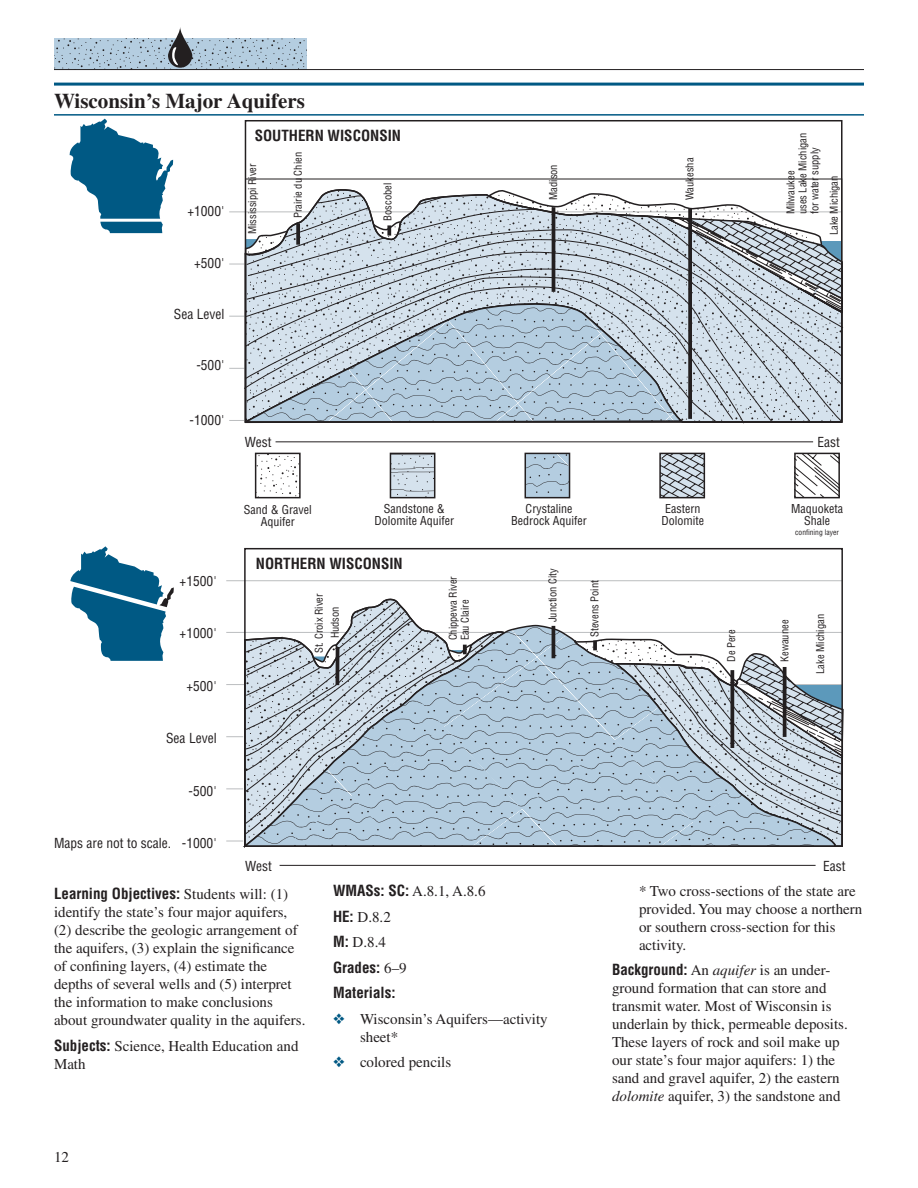
<style>
.page{position:relative;width:918px;height:1188px;background:#fff}
.page>*{position:absolute;margin:0;border:0;box-sizing:border-box;transform-origin:0 0}
.t1{font:700 21px "Times LT Std";color:#231f20}
.t2{font:15px/18px "Times LT Std";color:#231f20}
.t3{font:700 condensed 15px/25.5px "Helvetica LT Std";color:#231f20}
.t4{font:condensed 13.5px "Helvetica LT Std";color:#231f20}
.t5{font:condensed 12px/12px "Helvetica LT Std";color:#231f20;text-align:center}
.t6{font:condensed 10.5px/12px "Helvetica LT Std";color:#231f20}
.t7{font:condensed 7.5px "Helvetica LT Std";color:#231f20}
.s1{font-family:"Times LT Std";font-weight:400;font-stretch:normal}
.s2{font-family:"Helvetica LT Std";font-weight:700;font-stretch:condensed}
.s3{color:#005984}
.s4{font-style:italic}
</style>
<div class="page">
<hr style="left:229px;top:212px;width:612px;height:1px;background:#bbbdbf">
<svg style="left:229px;top:264px;width:14px;height:1px"></svg>
<hr style="left:226px;top:684px;width:616px;height:1px;background:#bbbdbf">
<svg style="left:226px;top:841px;width:15px;height:1px"></svg>
<svg style="left:226px;top:788px;width:15px;height:1px"></svg>
<svg style="left:226px;top:736px;width:15px;height:1px"></svg>
<hr style="left:226px;top:632px;width:616px;height:1px;background:#bbbdbf">
<hr style="left:226px;top:580px;width:616px;height:1px;background:#bbbdbf">
<svg style="left:243px;top:120px;width:601px;height:728px"></svg>
<svg style="left:69px;top:119px;width:104px;height:114px"></svg>
<svg style="left:70px;top:546px;width:104px;height:115px"></svg>
<hr style="left:276px;top:441px;width:537px;height:1px;background:#231f20">
<hr style="left:280px;top:865px;width:536px;height:1px;background:#231f20">
<hr style="left:336px;top:647px;width:3px;height:38px;background:#231f20">
<svg style="left:445px;top:642px;width:35px;height:25px"></svg>
<svg style="left:593px;top:640px;width:4px;height:10px"></svg>
<svg style="left:730px;top:670px;width:4px;height:78px"></svg>
<hr style="left:552px;top:626px;width:3px;height:32px;background:#231f20">
<svg style="left:783px;top:667px;width:4px;height:70px"></svg>
<svg style="left:296px;top:223px;width:4px;height:22px"></svg>
<svg style="left:387px;top:225px;width:4px;height:11px"></svg>
<hr style="left:552px;top:207px;width:3px;height:85px;background:#231f20">
<svg style="left:688px;top:209px;width:4px;height:210px"></svg>
<svg style="left:54px;top:38px;width:252px;height:31px;background:#aec6d8"></svg>
<svg style="left:168px;top:27px;width:24px;height:41px"></svg>
<svg style="left:172px;top:47px;width:8px;height:18px"></svg>
<hr style="left:54px;top:69px;width:810px;height:1px;background:#231f20">
<hr style="left:54px;top:83px;width:810px;height:3px;background:#005984">
<hr style="left:54px;top:114px;width:810px;height:2px;background:#005984">
<h1 class="t1" style="left:54px;top:93px;width:252px">Wisconsin’s Major Aquifers</h1>
<p class="t4" style="left:187px;top:207px;width:39px">+1000'</p>
<p class="t4" style="left:194px;top:258px;width:32px">+500'</p>
<p class="t4" style="left:174px;top:309px;width:52px">Sea Level</p>
<p class="t4" style="left:196px;top:360px;width:30px">-500'</p>
<p class="t4" style="left:190px;top:415px;width:36px">-1000'</p>
<p class="t3" style="left:255px;top:124px;width:148px">SOUTHERN WISCONSIN</p>
<p class="t6" style="left:248px;top:234px;width:72px;rotate:-90deg">Mississippi River</p>
<p class="t6" style="left:294px;top:218px;width:67px;rotate:-90deg">Prairie du Chien</p>
<p class="t6" style="left:383px;top:221px;width:39px;rotate:-90deg">Boscobel</p>
<p class="t6" style="left:549px;top:200px;width:37px;rotate:-90deg">Madison</p>
<p class="t6" style="left:685px;top:200px;width:44px;rotate:-90deg">Waukesha</p>
<p class="t6" style="left:786px;top:214px;width:83px;rotate:-90deg">Milwaukee<br>uses Lake Michigan for water supply</p>
<p class="t6" style="left:830px;top:235px;width:61px;rotate:-90deg">Lake Michigan</p>
<p class="t4" style="left:245px;top:437px;width:28px">West</p>
<p class="t4" style="left:818px;top:437px;width:24px">East</p>
<p class="t4" style="left:180px;top:576px;width:39px">+1500'</p>
<p class="t4" style="left:180px;top:628px;width:39px">+1000'</p>
<p class="t4" style="left:186px;top:681px;width:32px">+500'</p>
<p class="t4" style="left:166px;top:734px;width:52px">Sea Level</p>
<p class="t4" style="left:189px;top:786px;width:30px">-500'</p>
<p class="t4" style="left:54px;top:839px;width:119px">Maps are not to scale.</p>
<p class="t4" style="left:182px;top:839px;width:36px">-1000'</p>
<p class="t5" style="left:244px;top:505px;width:69px">Sand &amp; Gravel<br>Aquifer</p>
<p class="t5" style="left:375px;top:504px;width:81px">Sandstone &amp;<br>Dolomite Aquifer</p>
<p class="t5" style="left:511px;top:504px;width:77px">Crystaline<br>Bedrock Aquifer</p>
<p class="t5" style="left:662px;top:504px;width:44px">Eastern<br>Dolomite</p>
<p class="t5" style="left:791px;top:504px;width:53px">Maquoketa<br>Shale</p>
<p class="t7" style="left:795px;top:530px;width:45px">confining layer</p>
<p class="t3" style="left:256px;top:553px;width:148px">NORTHERN WISCONSIN</p>
<p class="t6" style="left:312px;top:653px;width:61px;line-height:16px;text-align:center;rotate:-90deg">St. Croix River<br>Hudson</p>
<p class="t6" style="left:449px;top:640px;width:66px;rotate:-90deg">Chippewa River<br>Eau Claire</p>
<p class="t6" style="left:548px;top:622px;width:55px;rotate:-90deg">Junction City</p>
<p class="t6" style="left:590px;top:637px;width:58px;rotate:-90deg">Stevens Point</p>
<p class="t6" style="left:727px;top:662px;width:34px;rotate:-90deg">De Pere</p>
<p class="t6" style="left:780px;top:662px;width:43px;rotate:-90deg">Kewaunee</p>
<p class="t6" style="left:816px;top:674px;width:61px;rotate:-90deg">Lake Michigan</p>
<p class="t4" style="left:245px;top:861px;width:28px">West</p>
<p class="t4" style="left:823px;top:861px;width:24px">East</p>
<p class="t3" style="left:54px;top:883px;width:236px">Learning Objectives: <span class="s1">Students will: (1)</span></p>
<p class="t2" style="left:54px;top:905px;width:253px">identify the state’s four major aquifers, (2) describe the geologic arrangement of the aquifers, (3) explain the significance of confining layers, (4) estimate the depths of several wells and (5) interpret the information to make conclusions about groundwater quality in the aquifers.</p>
<p class="t2" style="left:54px;top:1038px;width:246px"><span class="s2">Subjects:</span> Science, Health Education and<br>Math</p>
<p class="t2" style="left:333px;top:880px;width:154px;line-height:25.5px"><span class="s2">WMASs: SC:</span> A.8.1, A.8.6<br><span class="s2">HE:</span> D.8.2<br><span class="s2">M:</span> D.8.4</p>
<p class="t3" style="left:333px;top:957px;width:75px">Grades: <span class="s1">6–9<br></span>Materials:</p>
<p class="t2" style="left:360px;top:1011px;width:189px;text-indent:-27px"><span class="s3">❖</span> Wisconsin’s Aquifers—activity sheet*</p>
<p class="t2" style="left:333px;top:1055px;width:120px"><span class="s3">❖</span> colored pencils</p>
<p class="t2" style="left:54px;top:1149px;width:16px">12</p>
<p class="t2" style="left:639px;top:883px;width:225px">* Two cross-sections of the state are provided. You may choose a northern or southern cross-section for this activity.</p>
<p class="t2" style="left:612px;top:963px;width:237px"><span class="s2">Background:</span> An <span class="s4">aquifer</span> is an under&shy;ground formation that can store and transmit water. Most of Wisconsin is underlain by thick, permeable deposits.<br>These layers of rock and soil make up our state’s four major aquifers: 1) the sand and gravel aquifer, 2) the eastern <span class="s4">dolomite</span> aquifer, 3) the sandstone and</p>
</div>
